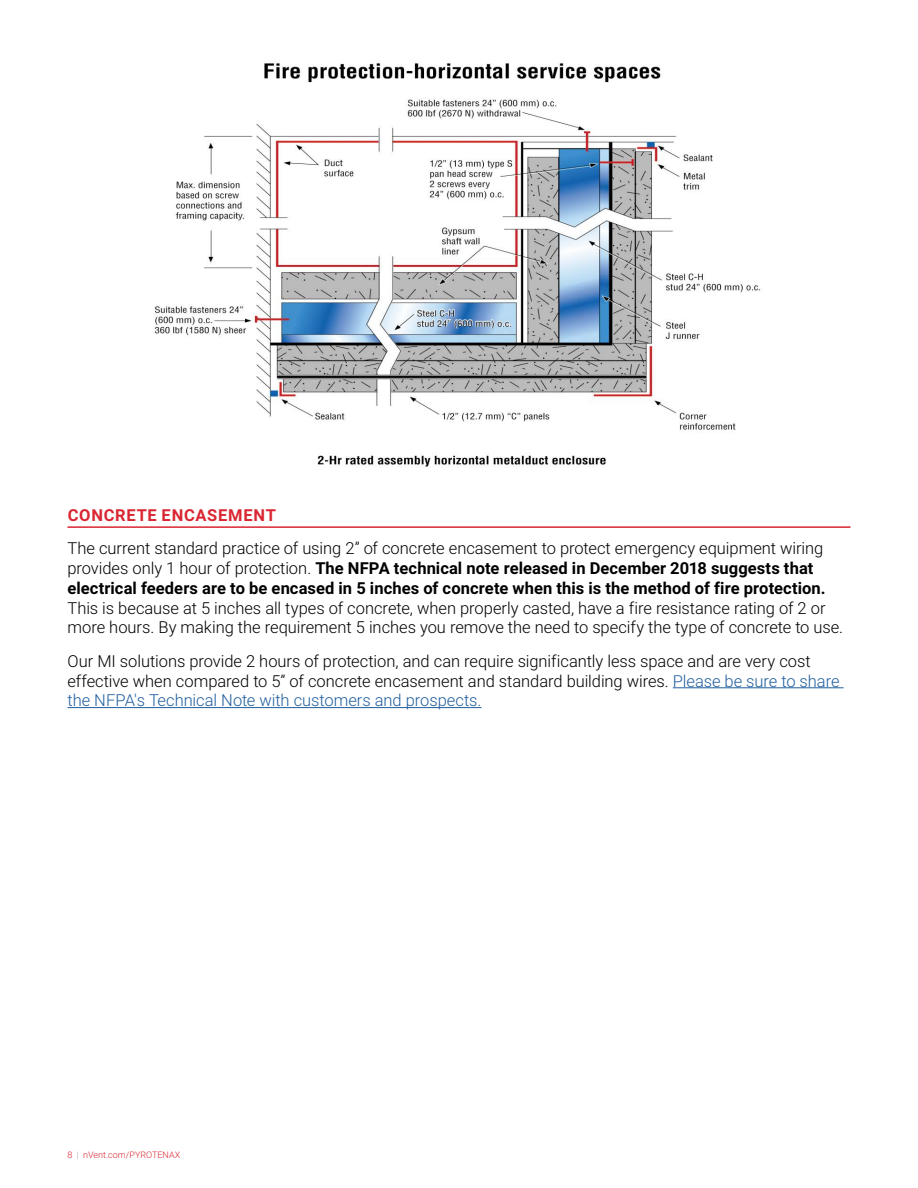
<style>
.page{position:relative;width:918px;height:1188px;background:#fff}
.page>*{position:absolute;margin:0;border:0;box-sizing:border-box;transform-origin:0 0}
.t1{font:300 16.5px/19.8px "Roboto";letter-spacing:-.005em;color:#000}
.t2{font:700 16.5px/19.8px "Roboto";letter-spacing:.005em;color:#000}
.t3{font:700 16.5px "Roboto";letter-spacing:.045em;color:#d92632}
.t4{font:300 9px "Roboto";color:#d92632}
.s1{font-weight:300}
.s2{color:#215e9e}
.s3{color:#90969e}
</style>
<div class="page">
<hr style="left:68px;top:526px;width:782px;height:2px;background:#d92632">
<hr style="left:673px;top:687px;width:171px;height:1px;background:#215e9e">
<hr style="left:68px;top:707px;width:414px;height:1px;background:#215e9e">
<img style="left:154px;top:63px;width:607px;height:404px">
<p class="t3" style="left:68px;top:504px;width:210px">CONCRETE ENCASEMENT</p>
<p class="t2" style="left:67px;top:538px;width:760px"><span class="s1">The current standard practice of using 2” of concrete encasement to protect emergency equipment wiring provides only 1 hour of protection.</span> The NFPA technical note released in December 2018 suggests that electrical feeders are to be encased in 5 inches of concrete when this is the method of fire protection.</p>
<p class="t1" style="left:67px;top:597px;width:777px">This is because at 5 inches all types of concrete, when properly casted, have a fire resistance rating of 2 or more hours. By making the requirement 5 inches you remove the need to specify the type of concrete to use.</p>
<p class="t1" style="left:67px;top:650px;width:774px">Our MI solutions provide 2 hours of protection, and can require significantly less space and are very cost effective when compared to 5” of concrete encasement and standard building wires. <span class="s2">Please be sure to share the NFPA's Technical Note with customers and prospects.</span></p>
<p class="t4" style="left:68px;top:1149px;width:114px">8 <span class="s3">|</span> nVent.com/PYROTENAX</p>
</div>
